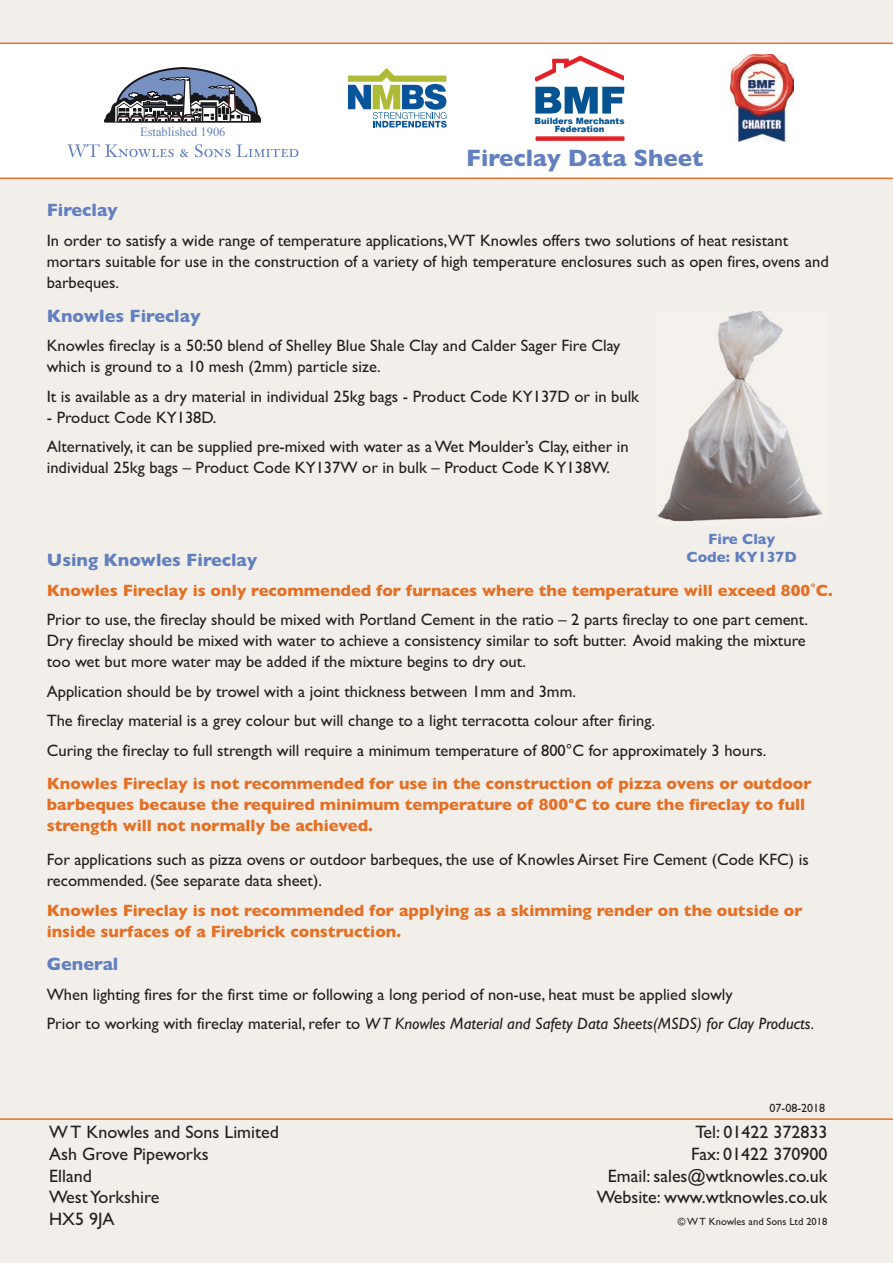
<style>
.page{position:relative;width:893px;height:1263px;background:#f2efea}
.page>*{position:absolute;margin:0;border:0;box-sizing:border-box;transform-origin:0 0}
.t1{font:700 24px "Gill Sans";color:#6280c0}
.t2{font:18px "Gill Sans";color:#231f20}
.t3{font:700 18px "Gill Sans";color:#6280c0}
.t4{font:16.5px/21px "Gill Sans";color:#231f20}
.t5{font:700 16.5px/21px "Gill Sans";color:#e56f24}
.t6{font:700 15px/18px "Gill Sans";color:#6280c0;text-align:center}
.t7{font:12.45px "Times New Roman";color:#6280c0}
.t8{font:12px "Gill Sans";color:#231f20}
.t9{font:10.5px "Gill Sans";color:#231f20}
.t10{font:900 8.7px/7.8px "Arial";color:#055390;text-align:center}
.s1{font-style:italic}
</style>
<div class="page">
<hr style="left:0;top:1118px;width:893px;height:2px;background:#e56f24">
<div style="left:0;top:43px;width:893px;height:135px;background:#fff"></div>
<hr style="left:0;top:43px;width:893px;height:1px;background:#e56f24">
<hr style="left:0;top:178px;width:893px;height:1px;background:#e56f24">
<svg style="left:104px;top:67px;width:157px;height:55px"></svg>
<svg style="left:67px;top:144px;width:107px;height:13px"></svg>
<svg style="left:180px;top:149px;width:9px;height:8px"></svg>
<svg style="left:195px;top:144px;width:35px;height:13px"></svg>
<svg style="left:236px;top:144px;width:62px;height:13px"></svg>
<div style="left:536px;top:136px;width:88px;height:5px;background:#e32127"></div>
<svg style="left:535px;top:55px;width:90px;height:59px"></svg>
<div style="left:557px;top:63px;width:7px;height:10px;background:#fff"></div>
<img style="left:731px;top:54px;width:63px;height:88px">
<svg style="left:348px;top:68px;width:99px;height:60px"></svg>
<img style="left:656px;top:311px;width:167px;height:211px">
<p class="t7" style="left:140px;top:123px;width:87px">Established 1906</p>
<p class="t10" style="left:535px;top:117px;width:91px">Builders Merchants<br>Federation</p>
<h1 class="t1" style="left:466px;top:149px;width:239px">Fireclay Data Sheet</h1>
<p class="t3" style="left:47px;top:204px;width:73px">Fireclay</p>
<p class="t4" style="left:47px;top:232px;width:784px">In order to satisfy a wide range of temperature applications,WT Knowles offers two solutions of heat resistant mortars suitable for use in the construction of a variety of high temperature enclosures such as open fires, ovens and barbeques.</p>
<p class="t3" style="left:47px;top:309px;width:155px">Knowles Fireclay</p>
<p class="t4" style="left:47px;top:337px;width:575px">Knowles fireclay is a 50:50 blend of Shelley Blue Shale Clay and Calder Sager Fire Clay which is ground to a 10 mesh (2mm) particle size.</p>
<p class="t4" style="left:47px;top:387px;width:594px">It is available as a dry material in individual 25kg bags - Product Code KY137D or in bulk</p>
<p class="t4" style="left:47px;top:404px;width:583px;line-height:29.5px">- Product Code KY138D.<br>Alternatively, it can be supplied pre-mixed with water as a Wet Moulder’s Clay, either in</p>
<p class="t4" style="left:47px;top:459px;width:565px">individual 25kg bags – Product Code KY137W or in bulk – Product Code K Y138W.</p>
<p class="t6" style="left:686px;top:531px;width:112px">Fire Clay<br>Code: KY137D</p>
<p class="t3" style="left:47px;top:554px;width:212px">Using Knowles Fireclay</p>
<p class="t5" style="left:47px;top:581px;width:788px">Knowles Fireclay is only recommended for furnaces where the temperature will exceed 800˚C.</p>
<p class="t4" style="left:47px;top:611px;width:763px">Prior to use, the fireclay should be mixed with Portland Cement in the ratio – 2 parts fireclay to one part cement.<br>Dry fireclay should be mixed with water to achieve a consistency similar to soft butter. Avoid making the mixture too wet but more water may be added if the mixture begins to dry out.</p>
<p class="t4" style="left:47px;top:678px;width:721px;line-height:29.5px">Application should be by trowel with a joint thickness between 1mm and 3mm.<br>The fireclay material is a grey colour but will change to a light terracotta colour after firing.<br>Curing the fireclay to full strength will require a minimum temperature of 800°C for approximately 3 hours.</p>
<p class="t5" style="left:47px;top:775px;width:766px">Knowles Fireclay is not recommended for use in the construction of pizza ovens or outdoor barbeques because the required minimum temperature of 800°C to cure the fireclay to full strength will not normally be achieved.</p>
<p class="t4" style="left:47px;top:851px;width:764px">For applications such as pizza ovens or outdoor barbeques, the use of Knowles Airset Fire Cement (Code KFC) is recommended. (See separate data sheet).</p>
<p class="t5" style="left:47px;top:901px;width:757px">Knowles Fireclay is not recommended for applying as a skimming render on the outside or inside surfaces of a Firebrick construction.</p>
<p class="t3" style="left:47px;top:958px;width:73px">General</p>
<p class="t4" style="left:47px;top:981px;width:769px;line-height:29.5px">When lighting fires for the first time or following a long period of non-use, heat must be applied slowly<br>Prior to working with fireclay material, refer to <span class="s1">W T Knowles Material and Safety Data Sheets(MSDS) for Clay Products.</span></p>
<p class="t8" style="left:769px;top:1103px;width:57px">07-08-2018</p>
<p class="t2" style="left:49px;top:1126px;width:231px">W T Knowles and Sons Limited</p>
<p class="t2" style="left:695px;top:1126px;width:133px">Tel: 01422 372833</p>
<p class="t2" style="left:49px;top:1148px;width:161px">Ash Grove Pipeworks</p>
<p class="t2" style="left:691px;top:1148px;width:138px">Fax: 01422 370900</p>
<p class="t2" style="left:49px;top:1169px;width:44px">Elland</p>
<p class="t2" style="left:608px;top:1169px;width:221px">Email: sales@wtknowles.co.uk</p>
<p class="t2" style="left:49px;top:1191px;width:112px">West Yorkshire</p>
<p class="t2" style="left:597px;top:1191px;width:232px">Website: www.wtknowles.co.uk</p>
<p class="t2" style="left:49px;top:1212px;width:67px">HX5 9JA</p>
<p class="t9" style="left:678px;top:1218px;width:151px">© W T Knowles and Sons Ltd 2018</p>
</div>
